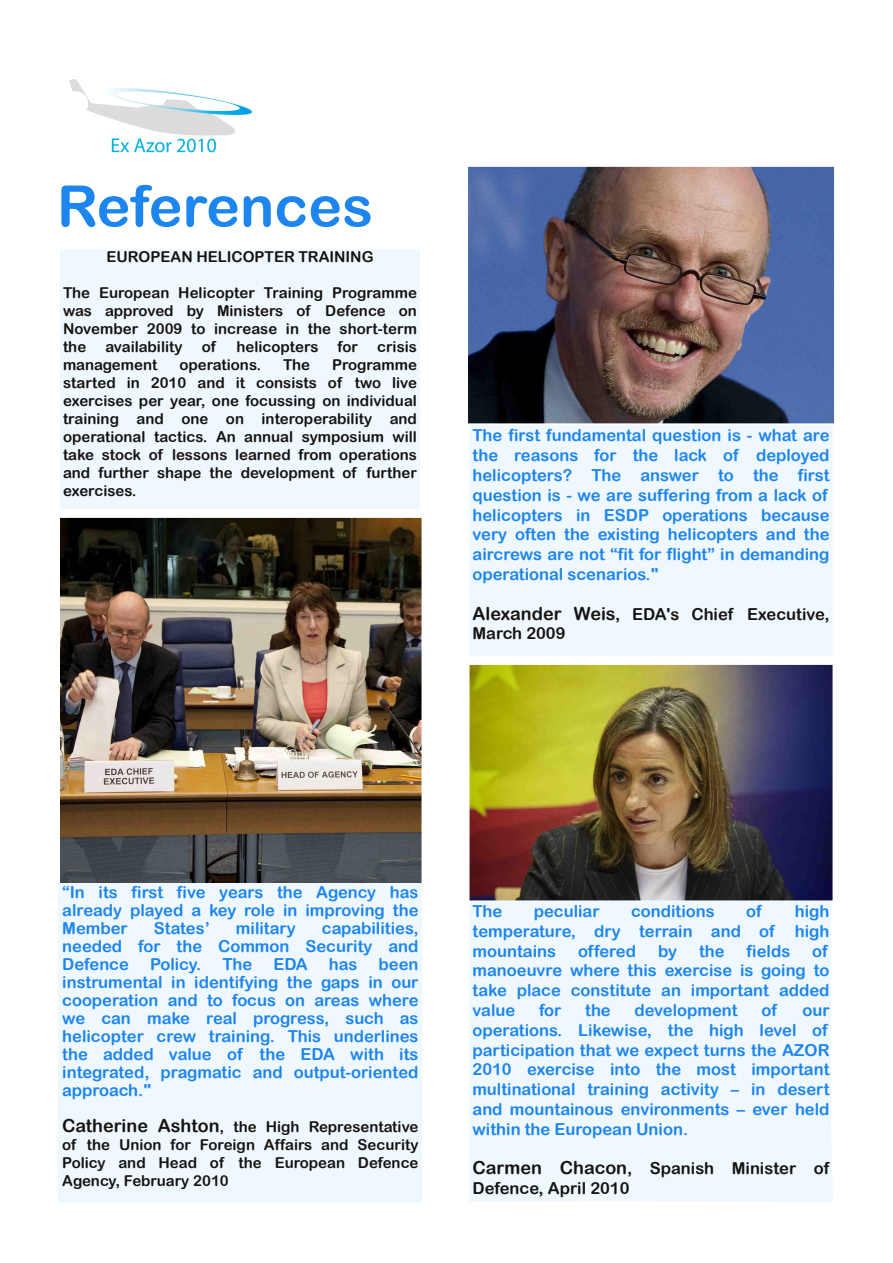
<style>
.page{position:relative;width:893px;height:1263px;background:#fff}
.page>*{position:absolute;margin:0;border:0;box-sizing:border-box;transform-origin:0 0}
.t1{font:57px "Arial Rounded MT Bold";color:#1c85ee}
.t2{font:16.5px/19.8px "Arial Rounded MT Bold";color:#1c85ee;text-align:justify}
.t3{font:16.5px/19.8px "Arial Rounded MT Bold";color:#161413}
.t4{font:15px/18px "Arial Rounded MT Bold";color:#161413;text-align:justify}
.s1{font-size:18px}
</style>
<div class="page">
<div style="left:60px;top:249px;width:360px;height:260px;background:#f0f8ff"></div>
<div style="left:58px;top:881px;width:364px;height:321px;background:#f0f8ff"></div>
<div style="left:58px;top:880px;width:364px;height:323px;border:2px solid #f0f8ff"></div>
<img style="left:60px;top:518px;width:362px;height:365px">
<img style="left:69px;top:80px;width:182px;height:73px">
<div style="left:470px;top:900px;width:363px;height:302px;background:#f0f8ff"></div>
<div style="left:470px;top:425px;width:362px;height:231px;background:#f0f8ff"></div>
<img style="left:468px;top:167px;width:366px;height:256px">
<img style="left:470px;top:665px;width:362px;height:235px">
<h1 class="t1" style="left:57px;top:172px;width:317px">References</h1>
<p class="t4" style="left:106px;top:247px;width:269px">EUROPEAN HELICOPTER TRAINING</p>
<p class="t4" style="left:63px;top:283px;width:355px">The European Helicopter Training Programme was approved by Ministers of Defence on November 2009 to increase in the short-term the</p>
<p class="t4" style="left:105px;top:337px;width:79px">availability</p>
<p class="t4" style="left:202px;top:337px;width:16px">of</p>
<p class="t4" style="left:237px;top:337px;width:83px">helicopters</p>
<p class="t4" style="left:338px;top:337px;width:22px">for</p>
<p class="t4" style="left:377px;top:337px;width:41px">crisis</p>
<p class="t4" style="left:63px;top:355px;width:96px">management</p>
<p class="t4" style="left:179px;top:355px;width:83px">operations.</p>
<p class="t4" style="left:283px;top:355px;width:29px">The</p>
<p class="t4" style="left:63px;top:355px;width:355px;text-indent:269px">Programme started in 2010 and it consists of two live exercises per year, one focussing on individual training and one on interoperability and operational tactics. An annual symposium will take stock of lessons learned from operations and further shape the development of further exercises.</p>
<p class="t2" style="left:472px;top:425px;width:358px">The first fundamental question is - what are the reasons for the lack of deployed helicopters? The answer to the first question is - we are suffering from a lack of helicopters in ESDP operations because very often the existing helicopters and the aircrews are not “fit for flight” in demanding operational scenarios."</p>
<p class="t3" style="left:472px;top:604px;width:358px"><span class="s1">Alexander Weis</span>, EDA's Chief Executive,<br>March 2009</p>
<p class="t2" style="left:62px;top:883px;width:358px;line-height:18px">“In its first five years the Agency has already played a key role in improving the Member</p>
<p class="t2" style="left:62px;top:919px;width:358px;line-height:18px;text-indent:260px">capabilities, needed for the Common Security and Defence</p>
<p class="t2" style="left:154px;top:918px;width:57px">States’</p>
<p class="t2" style="left:236px;top:918px;width:61px">military</p>
<p class="t2" style="left:62px;top:955px;width:358px;line-height:18px;text-indent:316px">been instrumental in identifying the gaps in our cooperation and to focus on areas where we can make real progress, such as helicopter crew training. This underlines the added value of the EDA with its integrated, pragmatic and output-oriented approach."</p>
<p class="t4" style="left:62px;top:1118px;width:358px"><span class="s1">Catherine Ashton</span>, the High Representative of the Union for Foreign Affairs and Security Policy and Head of the European Defence Agency, February 2010</p>
<p class="t2" style="left:150px;top:954px;width:53px">Policy.</p>
<p class="t2" style="left:222px;top:954px;width:31px">The</p>
<p class="t2" style="left:273px;top:954px;width:36px">EDA</p>
<p class="t2" style="left:329px;top:954px;width:30px">has</p>
<p class="t2" style="left:472px;top:901px;width:31px">The</p>
<p class="t2" style="left:534px;top:901px;width:67px">peculiar</p>
<p class="t2" style="left:631px;top:901px;width:85px">conditions</p>
<p class="t2" style="left:746px;top:901px;width:17px">of</p>
<p class="t2" style="left:472px;top:901px;width:358px;text-indent:322px">high temperature, dry terrain and of high mountains</p>
<p class="t2" style="left:472px;top:940px;width:358px;text-indent:340px">of manoeuvre where this exercise is going to take place constitute an important added value</p>
<p class="t2" style="left:578px;top:940px;width:60px">offered</p>
<p class="t2" style="left:658px;top:940px;width:21px">by</p>
<p class="t2" style="left:699px;top:940px;width:27px">the</p>
<p class="t2" style="left:747px;top:940px;width:45px">fields</p>
<p class="t2" style="left:539px;top:1000px;width:24px">for</p>
<p class="t2" style="left:585px;top:1000px;width:27px">the</p>
<p class="t2" style="left:634px;top:1000px;width:105px">development</p>
<p class="t2" style="left:761px;top:1000px;width:17px">of</p>
<p class="t2" style="left:472px;top:1000px;width:358px;text-indent:330px">our operations. Likewise, the high level of participation that we expect turns the AZOR 2010 exercise into the most important multinational training activity – in desert and mountainous environments – ever held within the European Union.</p>
<p class="t3" style="left:472px;top:1158px;width:358px"><span class="s1">Carmen Chacon</span>, Spanish Minister of<br>Defence, April 2010</p>
</div>
